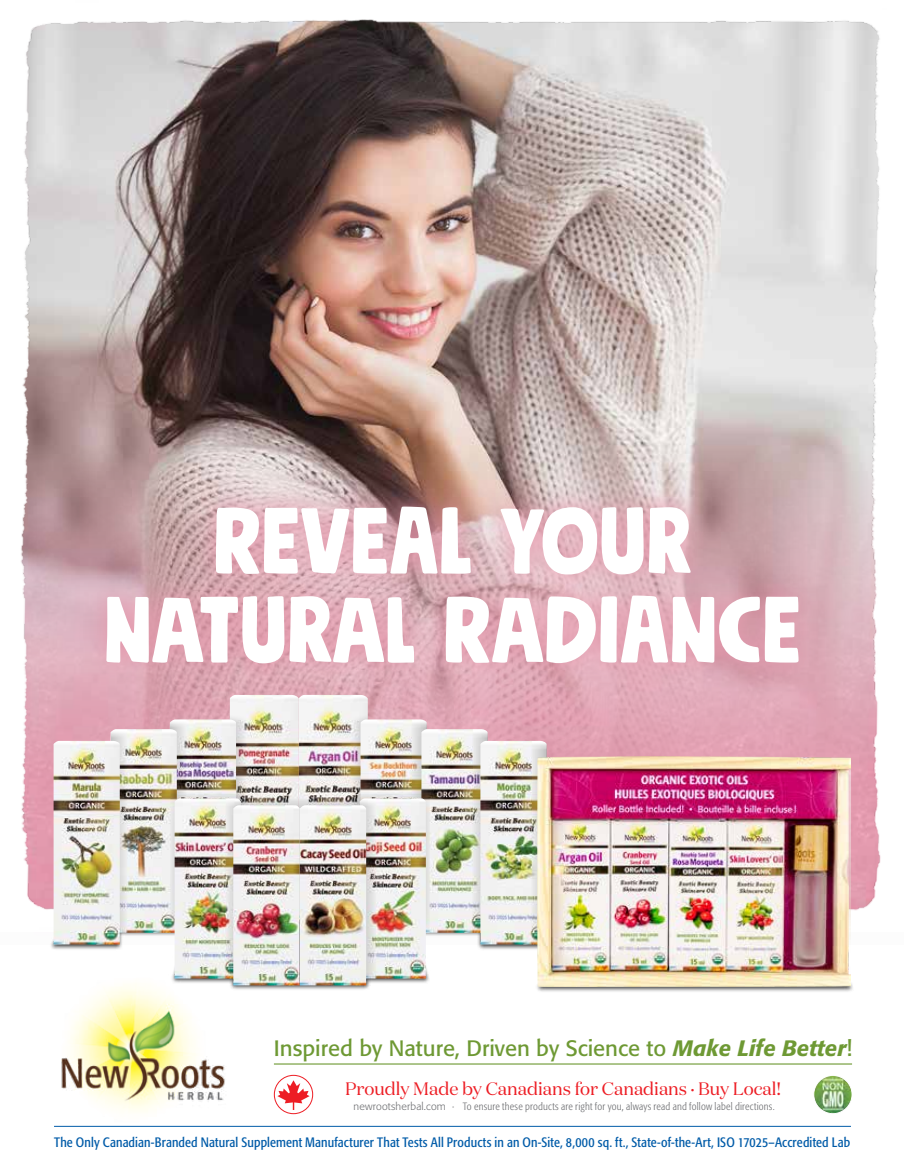
<style>
.page{position:relative;width:905px;height:1175px;background:#fff}
.page>*{position:absolute;margin:0;border:0;box-sizing:border-box;transform-origin:0 0}
.t1{font:93.6px/88.9px "Mindset";color:#fff;text-align:center}
.t2{font:22.05px "Formata";color:#6e9934}
.t3{font:18px "Domaine Disp";color:#ed1d24}
.t4{font:condensed 13.5px "Formata";letter-spacing:.01em;color:#005ba8}
.t5{font:300 condensed 10.5px "Formata";letter-spacing:.015em;color:#6d6e71}
.s1{font-weight:500;font-style:italic}
.s2{font-stretch:normal}
</style>
<div class="page">
<img style="left:21px;top:19px;width:860px;height:911px">
<div style="left:535px;top:962px;width:319px;height:30px;background:#000;opacity:.75"></div>
<img style="left:54px;top:990px;width:179px;height:136px">
<hr style="left:274px;top:1063px;width:578px;height:1px;background:#6e9934">
<img style="left:815px;top:1077px;width:35px;height:35px">
<div style="left:813px;top:1075px;width:39px;height:39px;border:1px solid #fff;border-radius:50%"></div>
<div style="left:274px;top:1075px;width:39px;height:39px;border:1px solid #ed1d24;border-radius:50%"></div>
<svg style="left:277px;top:1080px;width:32px;height:29px"></svg>
<hr style="left:54px;top:1126px;width:796px;height:1px;background:#005ba8">
<div style="left:49px;top:919px;width:501px;height:71px;background:#000;opacity:.75"></div>
<img style="left:230px;top:695px;width:138px;height:98px">
<svg style="left:230px;top:714px;width:17px;height:79px"></svg>
<svg style="left:351px;top:714px;width:17px;height:79px"></svg>
<img style="left:187px;top:719px;width:49px;height:74px">
<img style="left:360px;top:719px;width:50px;height:74px">
<svg style="left:170px;top:719px;width:17px;height:74px"></svg>
<svg style="left:410px;top:719px;width:16px;height:74px"></svg>
<img style="left:421px;top:729px;width:50px;height:64px">
<img style="left:127px;top:729px;width:50px;height:64px">
<svg style="left:111px;top:729px;width:16px;height:64px"></svg>
<svg style="left:471px;top:729px;width:16px;height:64px"></svg>
<img style="left:480px;top:741px;width:50px;height:52px">
<img style="left:54px;top:741px;width:66px;height:52px">
<img style="left:54px;top:793px;width:483px;height:190px">
<img style="left:376px;top:798px;width:50px;height:180px">
<img style="left:175px;top:798px;width:49px;height:180px">
<svg style="left:359px;top:798px;width:17px;height:180px"></svg>
<svg style="left:224px;top:798px;width:17px;height:180px"></svg>
<img style="left:233px;top:805px;width:133px;height:180px">
<svg style="left:84px;top:485px;width:736px;height:200px"></svg>
<svg style="left:530px;top:741px;width:16px;height:203px"></svg>
<img style="left:537px;top:756px;width:313px;height:230px">
<h1 class="t1" style="left:104px;top:495px;width:698px">REVEAL YOUR<br>NATURAL RADIANCE</h1>
<h2 class="t2" style="left:274px;top:1034px;width:579px">Inspired by Nature, Driven by Science to <span class="s1">Make Life Better</span>!</h2>
<h3 class="t3" style="left:345px;top:1077px;width:437px">Proudly Made by Canadians for Canadians ∙ Buy Local!</h3>
<p class="t4" style="left:54px;top:1134px;width:797px">The Only Canadian-Branded Natural Supplement Manufacturer That Tests All Products in an On‑Site, 8,000 sq. ft., State-of-the-Art, ISO 17025–Accredited Lab</p>
<p class="t5" style="left:353px;top:1100px;width:422px"><span class="s2">newrootsherbal.com ·</span> To ensure these products are right for you, always read and follow label directions.</p>
</div>
